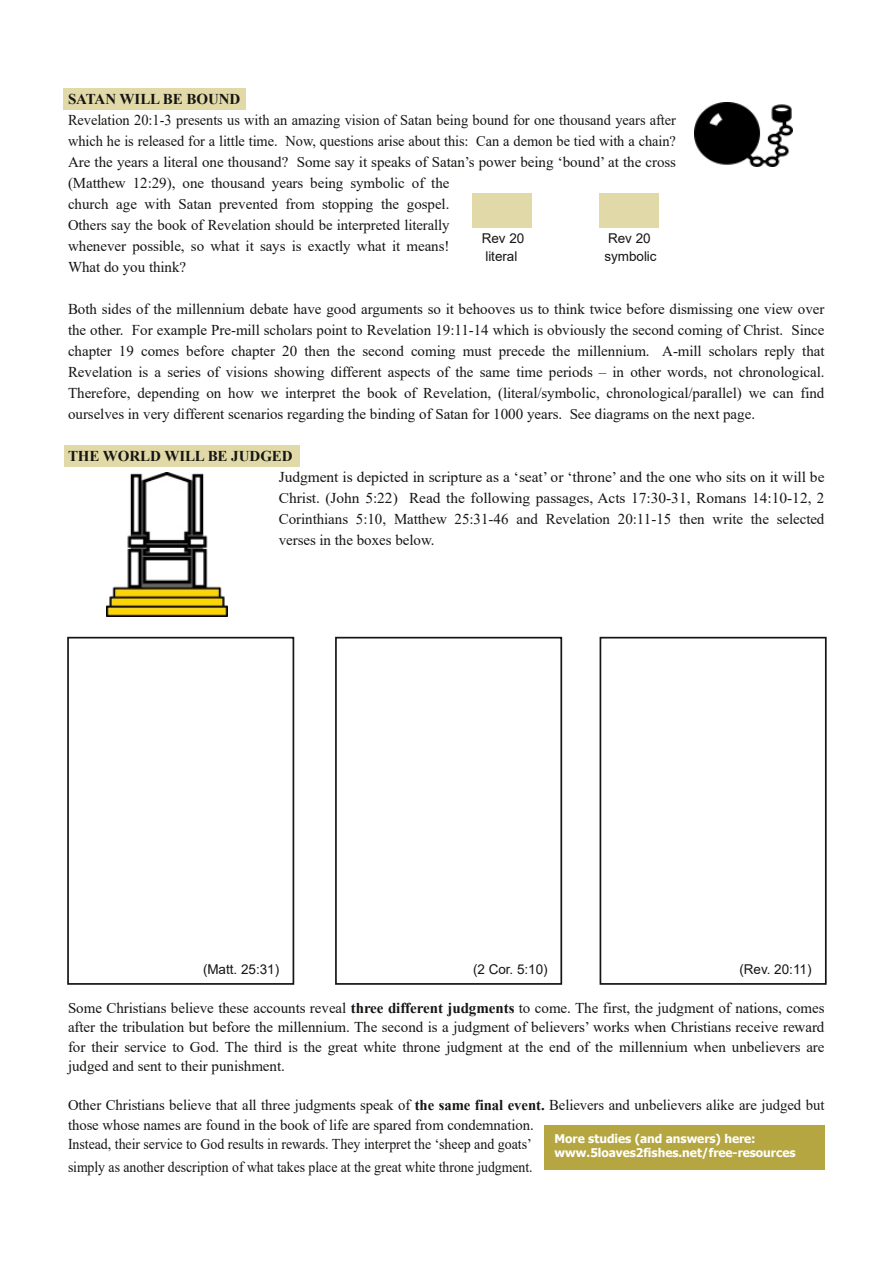
<style>
.page{position:relative;width:893px;height:1263px;background:#fff}
.page>*{position:absolute;margin:0;border:0;box-sizing:border-box;transform-origin:0 0}
.t1{font:15px/21px "Times New Roman";letter-spacing:-.005em;color:#171513;text-align:justify}
.t2{font:15px/21px "Times New Roman";letter-spacing:-.005em;color:#171513;scale:.96 1}
.t3{font:15px "Times New Roman";letter-spacing:-.005em;color:#171513;scale:.92 1}
.t4{font:700 15px "Times New Roman";letter-spacing:-.005em;color:#171513}
.t5{font:13.5px "Arial";color:#171513}
.t6{font:700 12px/13.5px "Tahoma";letter-spacing:-.005em;color:#fff}
.s1{font-weight:700}
</style>
<div class="page">
<div style="left:544px;top:1125px;width:281px;height:44px;background:#b5a642"></div>
<div style="left:64px;top:445px;width:235px;height:21px;background:#e1daa8"></div>
<div style="left:64px;top:88px;width:182px;height:22px;background:#e1daa8"></div>
<div style="left:472px;top:193px;width:59px;height:34px;background:#e1daa8"></div>
<div style="left:599px;top:193px;width:59px;height:34px;background:#e1daa8"></div>
<div style="left:67px;top:637px;width:227px;height:348px;border:2px solid #171513"></div>
<div style="left:600px;top:637px;width:227px;height:348px;border:2px solid #171513"></div>
<div style="left:335px;top:637px;width:227px;height:348px;border:2px solid #171513"></div>
<img style="left:106px;top:473px;width:122px;height:144px">
<img style="left:695px;top:102px;width:97px;height:64px">
<p class="t4" style="left:68px;top:90px;width:174px">SATAN WILL BE BOUND</p>
<p class="t2" style="left:68px;top:109px;width:635px">Revelation 20:1-3 presents us with an amazing vision of Satan being bound for one thousand years after which he is released for a little time. Now, questions arise about this: Can a demon be tied with a chain?<br>Are the years a literal one thousand? Some say it speaks of Satan’s power being ‘bound’ at the cross (Matthew 12:29), one thousand years being symbolic of the<br>church age with Satan prevented from stopping the gospel.<br>Others say the book of Revelation should be interpreted literally<br>whenever possible, so what it says is exactly what it means!<br>What do you think?</p>
<p class="t1" style="left:68px;top:298px;width:758px">Both sides of the millennium debate have good arguments so it behooves us to think twice before dismissing one view over the other. For example Pre-mill scholars point to Revelation 19:11-14 which is obviously the second coming of Christ. Since chapter 19 comes before chapter 20 then the second coming must precede the millennium. A-mill scholars reply that Revelation is a series of visions showing different aspects of the same time periods – in other words, not chronological.<br>Therefore, depending on how we interpret the book of Revelation, (literal/symbolic, chronological/parallel) we can find ourselves in very different scenarios regarding the binding of Satan for 1000 years. See diagrams on the next page.</p>
<p class="t4" style="left:68px;top:447px;width:226px">THE WORLD WILL BE JUDGED</p>
<p class="t1" style="left:279px;top:466px;width:547px">Judgment is depicted in scripture as a ‘seat’ or ‘throne’ and the one who sits on it will be Christ. (John 5:22) Read the following passages, Acts 17:30-31, Romans 14:10-12, 2<br>Corinthians 5:10, Matthew 25:31-46 and Revelation 20:11-15 then write the selected verses in the boxes below.</p>
<p class="t5" style="left:482px;top:231px;width:44px">Rev 20</p>
<p class="t5" style="left:608px;top:231px;width:44px">Rev 20</p>
<p class="t5" style="left:486px;top:249px;width:33px">literal</p>
<p class="t5" style="left:604px;top:249px;width:54px">symbolic</p>
<p class="t5" style="left:203px;top:961px;width:78px">(Matt. 25:31)</p>
<p class="t5" style="left:473px;top:961px;width:76px">(2 Cor. 5:10)</p>
<p class="t5" style="left:740px;top:961px;width:73px">(Rev. 20:11)</p>
<p class="t1" style="left:68px;top:998px;width:758px;line-height:19.5px">Some Christians believe these accounts reveal <span class="s1">three different judgments</span> to come. The first, the judgment of nations, comes after the tribulation but before the millennium. The second is a judgment of believers’ works when Christians receive reward for their service to God. The third is the great white throne judgment at the end of the millennium when unbelievers are judged and sent to their punishment.</p>
<p class="t1" style="left:68px;top:1095px;width:758px;line-height:19.5px;text-align:left">Other Christians believe that all three judgments speak of <span class="s1">the same final event.</span> Believers and unbelievers alike are judged but those whose names are found in the book of life are spared from condemnation.<br>Instead, their service to God results in rewards. They interpret the ‘sheep and goats’</p>
<p class="t3" style="left:68px;top:1158px;width:506px">simply as another description of what takes place at the great white throne judgment.</p>
<p class="t6" style="left:555px;top:1132px;width:242px">More studies (and answers) here: www.5loaves2fishes.net/free-resources</p>
</div>
